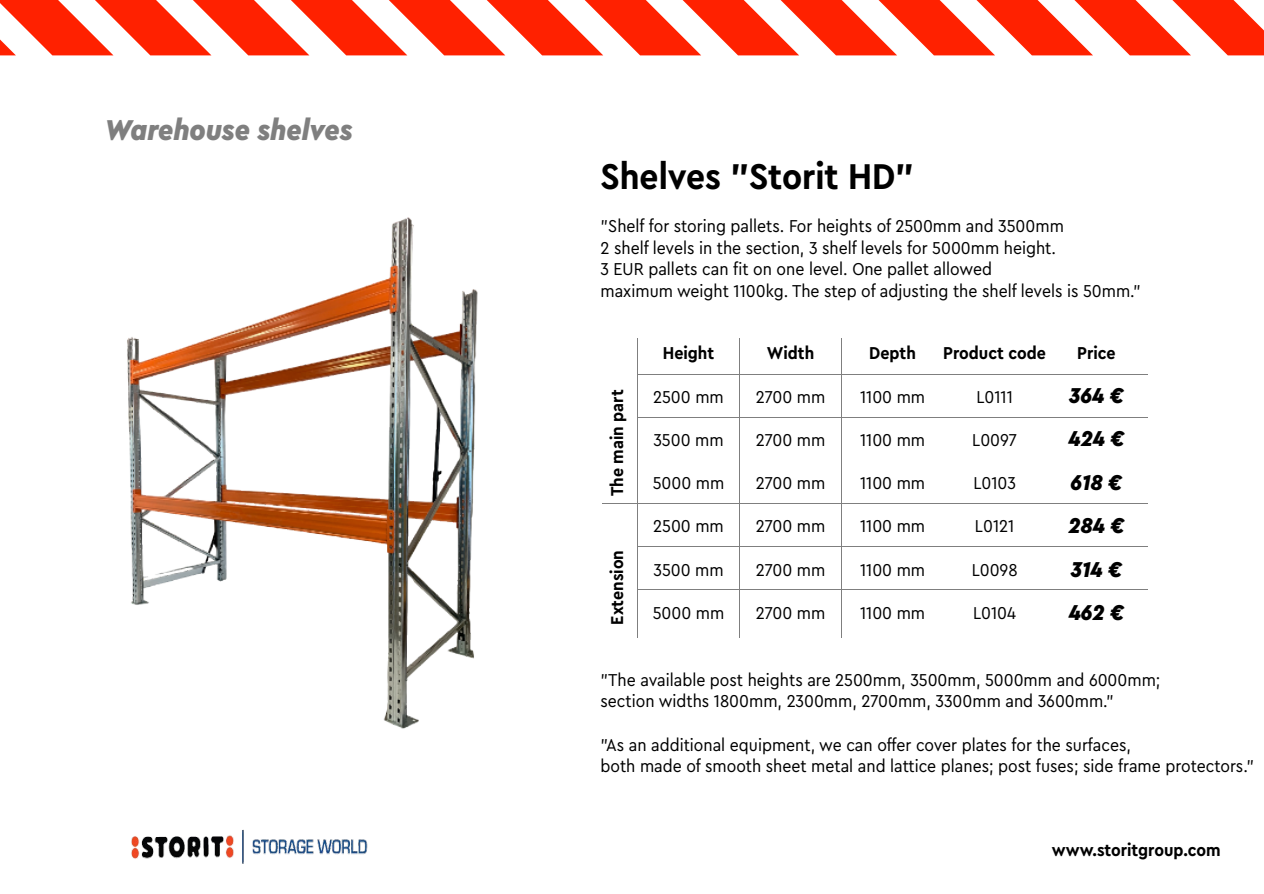
<style>
.page{position:relative;width:1264px;height:894px;background:#fff}
.page>*{position:absolute;margin:0;border:0;box-sizing:border-box;transform-origin:0 0}
.t1{font:700 37.5px "Cera Compact Pro";color:#000}
.t2{font:italic 900 30px "Cera Compact Pro";color:#7f7f7f}
.t3{font:italic 900 22.5px/43.5px "Cera Compact Pro";color:#000;text-align:justify}
.t4{font:18px/21.6px "Cera Compact Pro";color:#000}
.t5{font:700 18px "Cera Compact Pro";color:#000}
</style>
<div class="page">
<svg style="left:0;top:0;width:1263px;height:55px"></svg>
<hr style="left:841px;top:338px;width:1px;height:299px;background:#7f7f7f">
<hr style="left:637px;top:338px;width:1px;height:299px;background:#7f7f7f">
<hr style="left:739px;top:338px;width:1px;height:299px;background:#7f7f7f">
<hr style="left:637px;top:546px;width:510px;height:1px;background:#7f7f7f">
<hr style="left:637px;top:589px;width:510px;height:1px;background:#7f7f7f">
<hr style="left:601px;top:503px;width:546px;height:1px;background:#7f7f7f">
<hr style="left:637px;top:417px;width:510px;height:1px;background:#7f7f7f">
<hr style="left:637px;top:374px;width:510px;height:1px;background:#7f7f7f">
<img style="left:127px;top:217px;width:351px;height:512px">
<img style="left:131px;top:829px;width:237px;height:35px">
<h2 class="t2" style="left:105px;top:110px;width:249px">Warehouse shelves</h2>
<h1 class="t1" style="left:600px;top:151px;width:315px">Shelves "Storit HD"</h1>
<p class="t4" style="left:600px;top:214px;width:542px">"Shelf for storing pallets. For heights of 2500mm and 3500mm<br>2 shelf levels in the section, 3 shelf levels for 5000mm height.<br>3 EUR pallets can fit on one level. One pallet allowed<br>maximum weight 1100kg. The step of adjusting the shelf levels is 50mm."</p>
<p class="t5" style="left:605px;top:496px;width:108px;rotate:-90deg">The main part</p>
<p class="t5" style="left:605px;top:624px;width:76px;rotate:-90deg">Extension</p>
<p class="t5" style="left:662px;top:341px;width:53px">Height</p>
<p class="t4" style="left:653px;top:385px;width:72px">2500 mm</p>
<p class="t4" style="left:653px;top:428px;width:72px">3500 mm</p>
<p class="t4" style="left:652px;top:471px;width:73px">5000 mm</p>
<p class="t4" style="left:653px;top:514px;width:72px">2500 mm</p>
<p class="t4" style="left:653px;top:558px;width:72px">3500 mm</p>
<p class="t4" style="left:652px;top:601px;width:73px">5000 mm</p>
<p class="t5" style="left:766px;top:341px;width:49px">Width</p>
<p class="t4" style="left:755px;top:385px;width:71px">2700 mm</p>
<p class="t4" style="left:755px;top:428px;width:71px">2700 mm</p>
<p class="t4" style="left:755px;top:471px;width:71px">2700 mm</p>
<p class="t4" style="left:755px;top:514px;width:71px">2700 mm</p>
<p class="t4" style="left:755px;top:558px;width:71px">2700 mm</p>
<p class="t4" style="left:755px;top:601px;width:71px">2700 mm</p>
<p class="t5" style="left:869px;top:341px;width:48px">Depth</p>
<p class="t4" style="left:859px;top:385px;width:67px">1100 mm</p>
<p class="t4" style="left:859px;top:428px;width:67px">1100 mm</p>
<p class="t4" style="left:859px;top:471px;width:67px">1100 mm</p>
<p class="t4" style="left:859px;top:514px;width:67px">1100 mm</p>
<p class="t4" style="left:859px;top:558px;width:67px">1100 mm</p>
<p class="t4" style="left:859px;top:601px;width:67px">1100 mm</p>
<p class="t5" style="left:942px;top:341px;width:104px">Product code</p>
<p class="t4" style="left:976px;top:385px;width:38px">L0111</p>
<p class="t4" style="left:972px;top:428px;width:46px">L0097</p>
<p class="t4" style="left:973px;top:471px;width:44px">L0103</p>
<p class="t4" style="left:974px;top:514px;width:41px">L0121</p>
<p class="t4" style="left:971px;top:558px;width:47px">L0098</p>
<p class="t4" style="left:972px;top:601px;width:45px">L0104</p>
<p class="t5" style="left:1076px;top:341px;width:40px">Price</p>
<p class="t3" style="left:1068px;top:372px;width:57px">364 € 424 € 618 € 284 € 314 € 462 €</p>
<p class="t4" style="left:600px;top:668px;width:561px">"The available post heights are 2500mm, 3500mm, 5000mm and 6000mm; section widths 1800mm, 2300mm, 2700mm, 3300mm and 3600mm."</p>
<p class="t4" style="left:600px;top:733px;width:655px">"As an additional equipment, we can offer cover plates for the surfaces,<br>both made of smooth sheet metal and lattice planes; post fuses; side frame protectors."</p>
<p class="t5" style="left:1051px;top:838px;width:170px">www.storitgroup.com</p>
</div>
